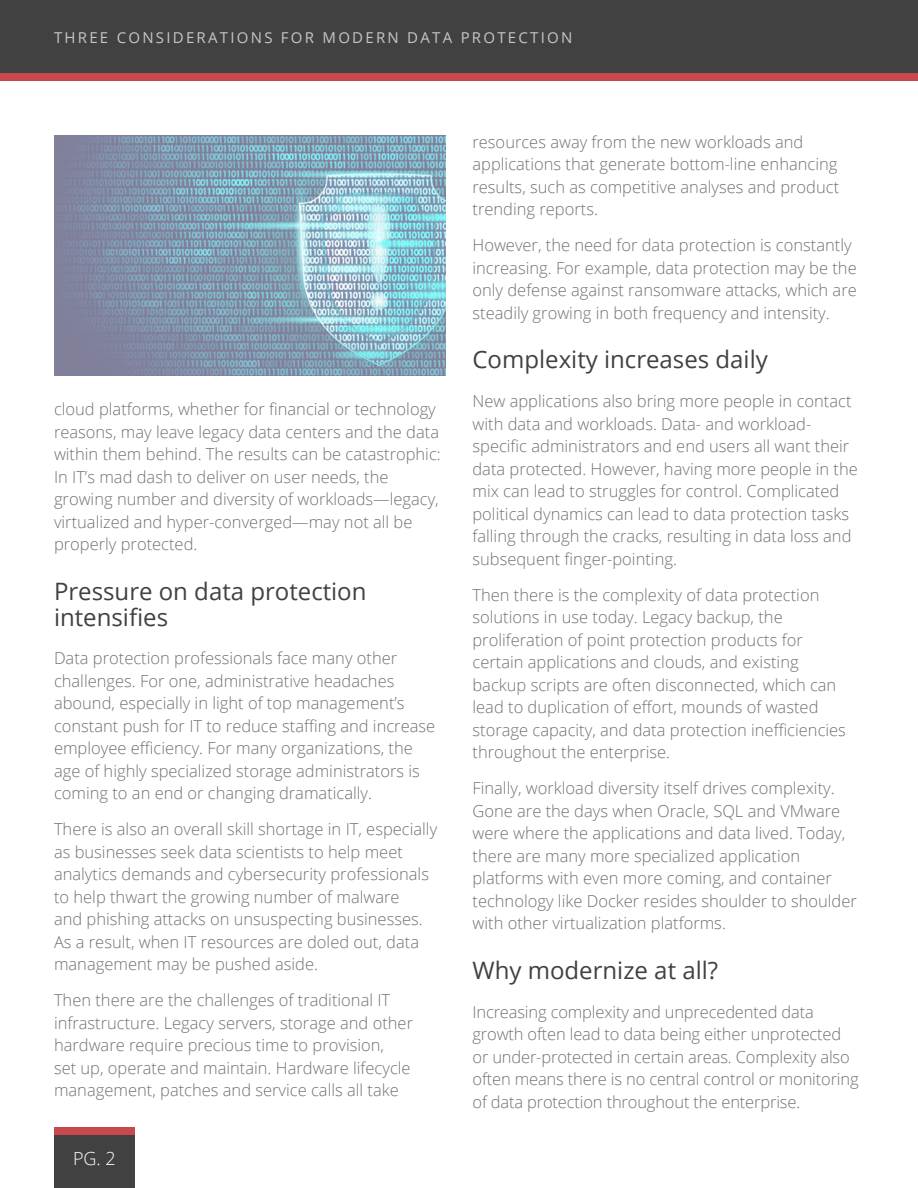
<style>
.page{position:relative;width:918px;height:1188px;background:#fff}
.page>*{position:absolute;margin:0;border:0;box-sizing:border-box;transform-origin:0 0}
.subhead_bold{font:24px/25.5px "Open Sans";color:#414142}
.nnpage{font:300 18px "Open Sans";color:#fff}
.bod{font:300 16.5px/22.5px "Open Sans";color:#717074}
.Title_in_bar{font:15px "Open Sans";letter-spacing:.15em;color:#c6c6c6}
</style>
<div class="page">
<div style="left:54px;top:1128px;width:81px;height:60px;background:#414142"></div>
<div style="left:0;top:0;width:918px;height:81px;background:#414142"></div>
<div style="left:0;top:74px;width:918px;height:7px;background:#c7484d"></div>
<div style="left:54px;top:1128px;width:81px;height:7px;background:#c7484d"></div>
<img style="left:54px;top:135px;width:392px;height:241px">
<p class="Title_in_bar" style="left:54px;top:27px;width:520px">THREE CONSIDERATIONS FOR MODERN DATA PROTECTION</p>
<p class="bod" style="left:54px;top:398px;width:388px">cloud platforms, whether for financial or technology reasons, may leave legacy data centers and the data within them behind. The results can be catastrophic:<br>In IT’s mad dash to deliver on user needs, the growing number and diversity of workloads―legacy, virtualized and hyper-converged―may not all be properly protected.</p>
<p class="subhead_bold" style="left:54px;top:578px;width:314px">Pressure on data protection intensifies</p>
<p class="bod" style="left:54px;top:647px;width:383px">Data protection professionals face many other challenges. For one, administrative headaches abound, especially in light of top management’s constant push for IT to reduce staffing and increase employee efficiency. For many organizations, the age of highly specialized storage administrators is coming to an end or changing dramatically.</p>
<p class="bod" style="left:54px;top:818px;width:385px">There is also an overall skill shortage in IT, especially as businesses seek data scientists to help meet analytics demands and cybersecurity professionals to help thwart the growing number of malware<br>and phishing attacks on unsuspecting businesses.<br>As a result, when IT resources are doled out, data management may be pushed aside.</p>
<p class="bod" style="left:54px;top:989px;width:361px">Then there are the challenges of traditional IT infrastructure. Legacy servers, storage and other hardware require precious time to provision,<br>set up, operate and maintain. Hardware lifecycle management, patches and service calls all take</p>
<p class="nnpage" style="left:73px;top:1146px;width:44px">PG. 2</p>
<p class="bod" style="left:472px;top:130px;width:368px">resources away from the new workloads and applications that generate bottom-line enhancing results, such as competitive analyses and product trending reports.</p>
<p class="bod" style="left:472px;top:233px;width:386px">However, the need for data protection is constantly increasing. For example, data protection may be the only defense against ransomware attacks, which are steadily growing in both frequency and intensity.</p>
<p class="subhead_bold" style="left:472px;top:346px;width:297px">Complexity increases daily</p>
<p class="bod" style="left:472px;top:389px;width:387px">New applications also bring more people in contact with data and workloads. Data- and workload&shy;specific administrators and end users all want their data protected. However, having more people in the mix can lead to struggles for control. Complicated political dynamics can lead to data protection tasks falling through the cracks, resulting in data loss and subsequent finger-pointing.</p>
<p class="bod" style="left:472px;top:583px;width:375px">Then there is the complexity of data protection solutions in use today. Legacy backup, the proliferation of point protection products for certain applications and clouds, and existing backup scripts are often disconnected, which can lead to duplication of effort, mounds of wasted storage capacity, and data protection inefficiencies throughout the enterprise.</p>
<p class="bod" style="left:472px;top:776px;width:386px">Finally, workload diversity itself drives complexity.<br>Gone are the days when Oracle, SQL and VMware were where the applications and data lived. Today, there are many more specialized application platforms with even more coming, and container technology like Docker resides shoulder to shoulder with other virtualization platforms.</p>
<p class="subhead_bold" style="left:472px;top:957px;width:247px">Why modernize at all?</p>
<p class="bod" style="left:472px;top:1000px;width:388px">Increasing complexity and unprecedented data growth often lead to data being either unprotected or under-protected in certain areas. Complexity also often means there is no central control or monitoring of data protection throughout the enterprise.</p>
</div>
